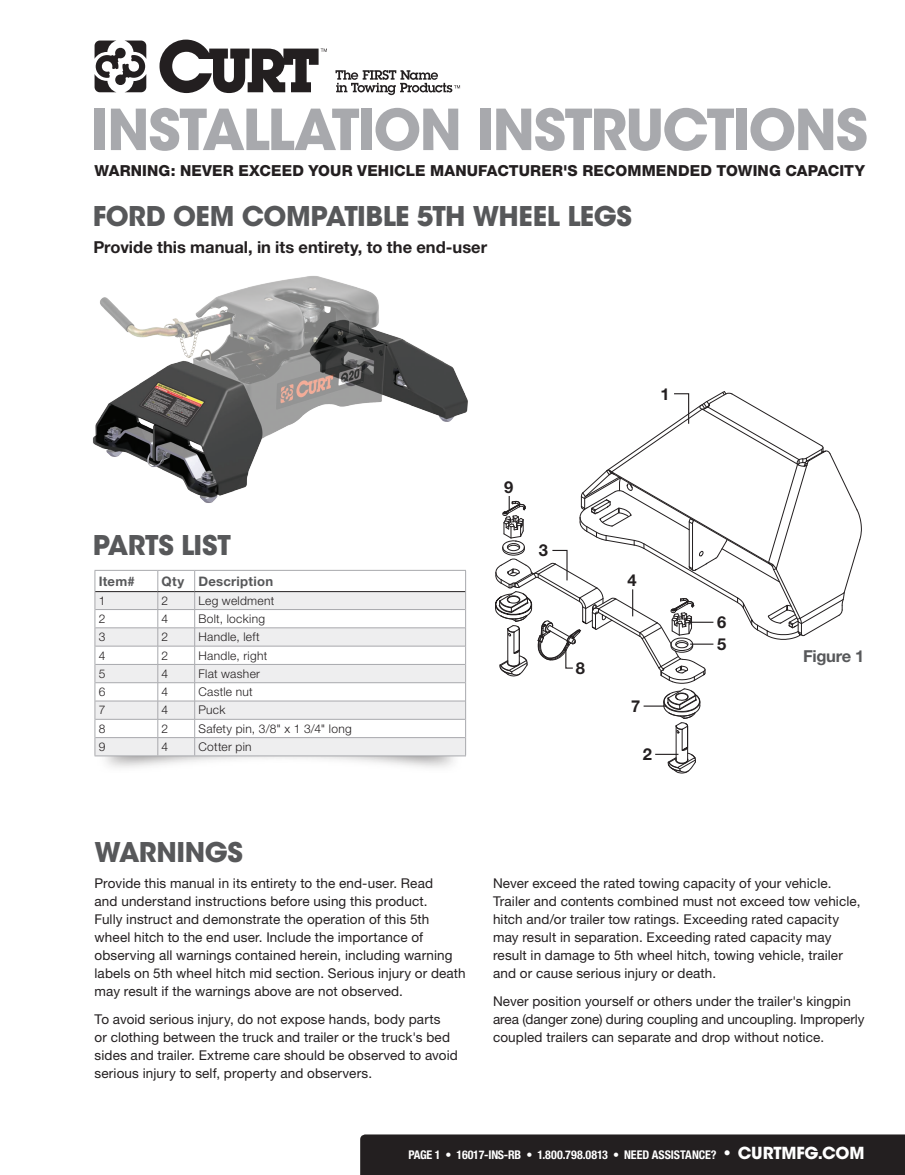
<style>
.page{position:relative;width:905px;height:1175px;background:#fff}
.page>*{position:absolute;margin:0;border:0;box-sizing:border-box;transform-origin:0 0}
.t1{font:700 55.95px "ITC Avant Garde Std";letter-spacing:-.03em;color:#a8a9ad}
.t2{font:700 27px "ITC Avant Garde Std";letter-spacing:-.015em;color:#57585a}
.t3{font:700 16.5px "Helvetica Neue LT Std";color:#231f20}
.t4{font:700 16.5px "Helvetica Neue LT Std";letter-spacing:-.02em;color:#57585a}
.t5{font:700 16.5px "Helvetica Neue LT Std";color:#231f20}
.t6{font:800 15.15px "Helvetica Neue LT Std";letter-spacing:.01em;color:#231f20}
.t7{font:13.5px/18px "Helvetica Neue LT Std";letter-spacing:.01em;color:#231f20}
.t8{font:700 13.2px "Helvetica Neue LT Std";letter-spacing:.02em;color:#57585a}
.t9{font:300 12px "Helvetica Neue LT Std";letter-spacing:.025em;color:#231f20}
.t10{font:700 condensed 12px "Helvetica Neue LT Std";letter-spacing:-.01em;color:#fff}
.s1{font-family:"ITC Avant Garde Std";font-stretch:normal;font-size:16.5px}
</style>
<div class="page">
<img style="left:92px;top:276px;width:376px;height:227px">
<svg style="left:95px;top:41px;width:51px;height:51px"></svg>
<svg style="left:159px;top:40px;width:168px;height:53px"></svg>
<svg style="left:335px;top:70px;width:125px;height:25px"></svg>
<svg style="left:95px;top:592px;width:370px;height:163px;fill:#eeeeef"></svg>
<hr style="left:95px;top:664px;width:63px;height:1px;background:#a8a9ad">
<hr style="left:158px;top:664px;width:37px;height:1px;background:#a8a9ad">
<hr style="left:195px;top:664px;width:270px;height:1px;background:#a8a9ad">
<hr style="left:95px;top:682px;width:63px;height:1px;background:#a8a9ad">
<hr style="left:158px;top:682px;width:37px;height:1px;background:#a8a9ad">
<hr style="left:195px;top:682px;width:270px;height:1px;background:#a8a9ad">
<hr style="left:95px;top:700px;width:63px;height:1px;background:#a8a9ad">
<hr style="left:158px;top:700px;width:37px;height:1px;background:#a8a9ad">
<hr style="left:195px;top:700px;width:270px;height:1px;background:#a8a9ad">
<hr style="left:95px;top:719px;width:63px;height:1px;background:#a8a9ad">
<hr style="left:158px;top:719px;width:37px;height:1px;background:#a8a9ad">
<hr style="left:195px;top:719px;width:270px;height:1px;background:#a8a9ad">
<hr style="left:95px;top:737px;width:63px;height:1px;background:#a8a9ad">
<hr style="left:158px;top:737px;width:37px;height:1px;background:#a8a9ad">
<hr style="left:195px;top:737px;width:270px;height:1px;background:#a8a9ad">
<hr style="left:95px;top:609px;width:63px;height:1px;background:#a8a9ad">
<hr style="left:158px;top:609px;width:37px;height:1px;background:#a8a9ad">
<hr style="left:195px;top:609px;width:270px;height:1px;background:#a8a9ad">
<hr style="left:95px;top:627px;width:63px;height:1px;background:#a8a9ad">
<hr style="left:158px;top:627px;width:37px;height:1px;background:#a8a9ad">
<hr style="left:195px;top:627px;width:270px;height:1px;background:#a8a9ad">
<hr style="left:95px;top:646px;width:63px;height:1px;background:#a8a9ad">
<hr style="left:94px;top:755px;width:64px;height:1px;background:#a8a9ad">
<hr style="left:158px;top:646px;width:37px;height:1px;background:#a8a9ad">
<hr style="left:195px;top:646px;width:270px;height:1px;background:#a8a9ad">
<hr style="left:158px;top:755px;width:37px;height:1px;background:#a8a9ad">
<hr style="left:195px;top:755px;width:271px;height:1px;background:#a8a9ad">
<hr style="left:94px;top:570px;width:64px;height:1px;background:#a8a9ad">
<svg style="left:94px;top:571px;width:1px;height:184px"></svg>
<hr style="left:95px;top:591px;width:63px;height:1px;background:#231f20">
<hr style="left:158px;top:570px;width:37px;height:1px;background:#a8a9ad">
<svg style="left:157px;top:571px;width:1px;height:184px"></svg>
<hr style="left:158px;top:591px;width:37px;height:1px;background:#231f20">
<hr style="left:195px;top:570px;width:271px;height:1px;background:#a8a9ad">
<svg style="left:465px;top:571px;width:1px;height:184px"></svg>
<svg style="left:194px;top:571px;width:1px;height:184px"></svg>
<hr style="left:195px;top:591px;width:270px;height:1px;background:#231f20">
<svg style="left:495px;top:391px;width:367px;height:382px"></svg>
<div style="left:360px;top:1134px;width:544px;height:40px;background:#231f20"></div>
<h1 class="t1" style="left:91px;top:93px;width:778px">INSTALLATION INSTRUCTIONS</h1>
<p class="t6" style="left:94px;top:161px;width:771px">WARNING: NEVER EXCEED YOUR VEHICLE MANUFACTURER'S RECOMMENDED TOWING CAPACITY</p>
<h2 class="t2" style="left:93px;top:198px;width:540px">FORD OEM COMPATIBLE 5TH WHEEL LEGS</h2>
<p class="t3" style="left:93px;top:237px;width:395px">Provide this manual, in its entirety, to the end-user</p>
<h2 class="t2" style="left:93px;top:527px;width:140px">PARTS LIST</h2>
<p class="t8" style="left:99px;top:573px;width:38px">Item#</p>
<p class="t8" style="left:162px;top:573px;width:113px">Qty Description</p>
<p class="t9" style="left:99px;top:593px;width:8px">1</p>
<p class="t9" style="left:162px;top:593px;width:8px">2</p>
<p class="t9" style="left:198px;top:593px;width:77px">Leg weldment</p>
<p class="t9" style="left:99px;top:611px;width:8px">2</p>
<p class="t9" style="left:162px;top:611px;width:8px">4</p>
<p class="t9" style="left:198px;top:611px;width:68px">Bolt, locking</p>
<p class="t9" style="left:99px;top:629px;width:8px">3</p>
<p class="t9" style="left:162px;top:629px;width:8px">2</p>
<p class="t9" style="left:198px;top:629px;width:63px">Handle, left</p>
<p class="t9" style="left:99px;top:648px;width:8px">4</p>
<p class="t9" style="left:162px;top:648px;width:8px">2</p>
<p class="t9" style="left:198px;top:648px;width:70px">Handle, right</p>
<p class="t9" style="left:99px;top:666px;width:8px">5</p>
<p class="t9" style="left:162px;top:666px;width:8px">4</p>
<p class="t9" style="left:198px;top:666px;width:63px">Flat washer</p>
<p class="t9" style="left:99px;top:684px;width:8px">6</p>
<p class="t9" style="left:162px;top:684px;width:8px">4</p>
<p class="t9" style="left:198px;top:684px;width:56px">Castle nut</p>
<p class="t9" style="left:99px;top:703px;width:8px">7</p>
<p class="t9" style="left:162px;top:703px;width:8px">4</p>
<p class="t9" style="left:198px;top:703px;width:29px">Puck</p>
<p class="t9" style="left:99px;top:721px;width:8px">8</p>
<p class="t9" style="left:162px;top:721px;width:8px">2</p>
<p class="t9" style="left:198px;top:721px;width:155px">Safety pin, 3/8" x 1 3/4" long</p>
<p class="t9" style="left:99px;top:739px;width:8px">9</p>
<p class="t9" style="left:162px;top:739px;width:8px">4</p>
<p class="t9" style="left:198px;top:739px;width:55px">Cotter pin</p>
<h2 class="t2" style="left:94px;top:834px;width:150px">WARNINGS</h2>
<p class="t5" style="left:504px;top:476px;width:11px">9</p>
<p class="t5" style="left:539px;top:540px;width:11px">3</p>
<p class="t3" style="left:576px;top:657px;width:11px">8</p>
<p class="t5" style="left:660px;top:383px;width:11px">1</p>
<p class="t5" style="left:627px;top:570px;width:11px">4</p>
<p class="t3" style="left:631px;top:696px;width:11px">7</p>
<p class="t3" style="left:642px;top:744px;width:11px">2</p>
<p class="t3" style="left:717px;top:612px;width:11px">6</p>
<p class="t3" style="left:717px;top:634px;width:11px">5</p>
<p class="t4" style="left:803px;top:646px;width:62px">Figure 1</p>
<p class="t7" style="left:94px;top:873px;width:373px">Provide this manual in its entirety to the end-user. Read<br>and understand instructions before using this product.<br>Fully instruct and demonstrate the operation of this 5th wheel hitch to the end user. Include the importance of observing all warnings contained herein, including warning labels on 5th wheel hitch mid section. Serious injury or death may result if the warnings above are not observed.</p>
<p class="t7" style="left:94px;top:1010px;width:365px">To avoid serious injury, do not expose hands, body parts<br>or clothing between the truck and trailer or the truck's bed sides and trailer. Extreme care should be observed to avoid serious injury to self, property and observers.</p>
<p class="t7" style="left:493px;top:873px;width:369px">Never exceed the rated towing capacity of your vehicle.<br>Trailer and contents combined must not exceed tow vehicle, hitch and/or trailer tow ratings. Exceeding rated capacity may result in separation. Exceeding rated capacity may result in damage to 5th wheel hitch, towing vehicle, trailer and or cause serious injury or death.</p>
<p class="t7" style="left:493px;top:992px;width:373px">Never position yourself or others under the trailer's kingpin area (danger zone) during coupling and uncoupling. Improperly coupled trailers can separate and drop without notice.</p>
<p class="t10" style="left:408px;top:1147px;width:457px">PAGE 1 • 16017-INS-RB • 1.800.798.0813 • NEED ASSISTANCE? <span class="s1">• CURTMFG.COM</span></p>
</div>
